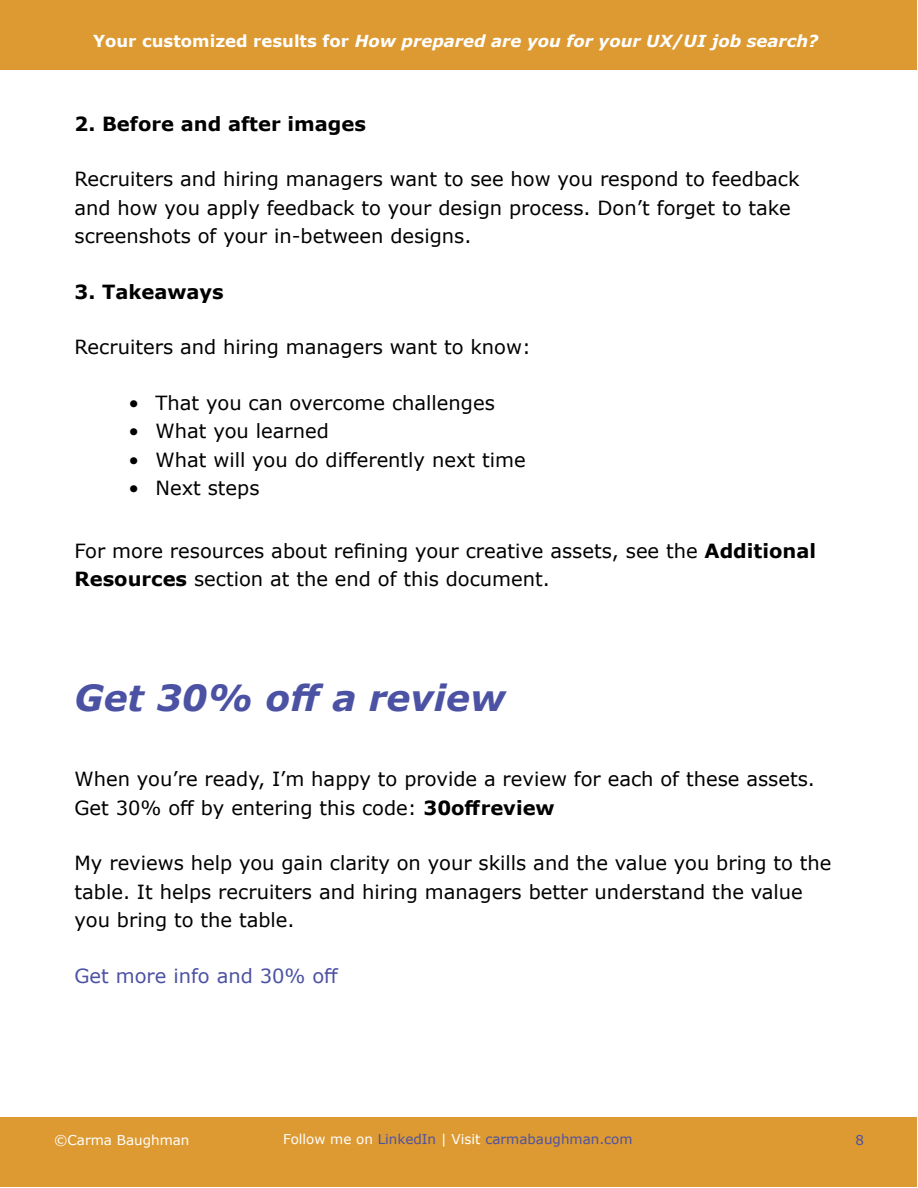
<style>
.page{position:relative;width:918px;height:1188px;background:#fff}
.page>*{position:absolute;margin:0;border:0;box-sizing:border-box;transform-origin:0 0}
.t1{font:italic 700 36px "Verdana";color:#4c52a3}
.t2{font:19.5px/28.5px "Verdana";color:#000}
.t3{font:700 19.5px "Verdana";color:#000}
.t4{font:19.5px "Verdana";color:#4c52a3}
.t5{font:italic 700 16.5px "Verdana";color:#fff}
.t6{font:13.5px "Verdana";color:#4c52a3}
.t7{font:13.5px "Verdana";color:#fff}
.s1{font-style:normal}
.s2{font-weight:700}
.s3{color:#fff}
</style>
<div class="page">
<div style="left:1px;top:0;width:916px;height:69px;background:#dd9a32"></div>
<div style="left:1px;top:1117px;width:916px;height:70px;background:#dd9a32"></div>
<p class="t5" style="left:93px;top:29px;width:727px"><span class="s1">Your customized results for</span> How prepared are you for your UX/UI job search?</p>
<p class="t3" style="left:75px;top:110px;width:293px">2. Before and after images</p>
<p class="t2" style="left:75px;top:165px;width:727px">Recruiters and hiring managers want to see how you respond to feedback and how you apply feedback to your design process. Don’t forget to take screenshots of your in-between designs.</p>
<p class="t3" style="left:75px;top:278px;width:151px">3. Takeaways</p>
<p class="t2" style="left:75px;top:333px;width:458px">Recruiters and hiring managers want to know:</p>
<p class="t2" style="left:129px;top:388px;width:368px">• That you can overcome challenges</p>
<p class="t2" style="left:129px;top:417px;width:202px">• What you learned</p>
<p class="t2" style="left:129px;top:445px;width:399px">• What will you do differently next time</p>
<p class="t2" style="left:129px;top:474px;width:133px">• Next steps</p>
<p class="t2" style="left:75px;top:536px;width:743px">For more resources about refining your creative assets, see the <span class="s2">Additional<br>Resources</span> section at the end of this document.</p>
<h1 class="t1" style="left:75px;top:672px;width:432px">Get 30% off a review</h1>
<p class="t2" style="left:75px;top:765px;width:742px">When you’re ready, I’m happy to provide a review for each of these assets.<br>Get 30% off by entering this code: <span class="s2">30offreview</span></p>
<p class="t2" style="left:75px;top:849px;width:758px">My reviews help you gain clarity on your skills and the value you bring to the table. It helps recruiters and hiring managers better understand the value you bring to the table.</p>
<p class="t4" style="left:75px;top:962px;width:265px">Get more info and 30% off</p>
<p class="t6" style="left:283px;top:1130px;width:351px"><span class="s3">Follow me on</span> LinkedIn <span class="s3">| Visit</span> carmabaughman.com</p>
<p class="t7" style="left:54px;top:1131px;width:137px">©Carma Baughman</p>
<p class="t6" style="left:855px;top:1131px;width:10px">8</p>
</div>
